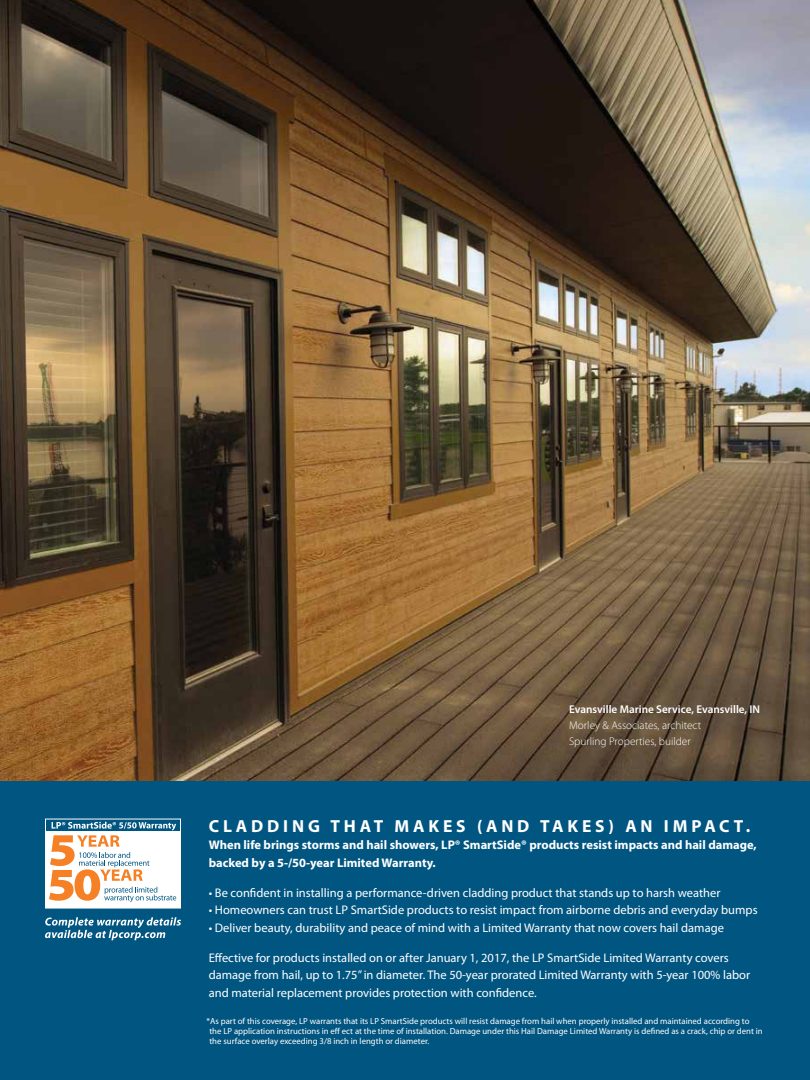
<style>
.page{position:relative;width:810px;height:1080px;background:#fff}
.page>*{position:absolute;margin:0;border:0;box-sizing:border-box;transform-origin:0 0}
.t1{font:700 17.5px "Myriad Pro";letter-spacing:.22em;color:#fff}
.t2{font:12.5px/17.5px "Myriad Pro";color:#fff}
.t3{font:700 12.5px/17.5px "Myriad Pro";color:#fff}
.t4{font:300 11.25px/16.2px "Myriad Pro";color:#fff}
.t5{font:600 11.25px "Myriad Pro";color:#fff}
.t6{font:8.75px/10px "Myriad Pro";color:#fff}
</style>
<div class="page">
<img style="left:0;top:0;width:810px;height:781px">
<div style="left:0;top:781px;width:810px;height:299px;background:#005581"></div>
<svg style="left:45px;top:819px;width:136px;height:90px;background:#dad2ca"></svg>
<svg style="left:45px;top:917px;width:136px;height:23px"></svg>
<p class="t5" style="left:569px;top:702px;width:193px">Evansville Marine Service, Evansville, IN</p>
<p class="t4" style="left:569px;top:717px;width:134px">Morley &amp; Associates, architect<br>Spurling Properties, builder</p>
<h1 class="t1" style="left:209px;top:814px;width:543px">CLADDING THAT MAKES (AND TAKES) AN IMPACT.</h1>
<p class="t3" style="left:209px;top:836px;width:549px">When life brings storms and hail showers, LP® SmartSide® products resist impacts and hail damage, backed by a 5-/50-year Limited Warranty.</p>
<p class="t2" style="left:209px;top:884px;width:513px">• Be confident in installing a performance-driven cladding product that stands up to harsh weather</p>
<p class="t2" style="left:209px;top:901px;width:550px">• Homeowners can trust LP SmartSide products to resist impact from airborne debris and everyday bumps</p>
<p class="t2" style="left:209px;top:919px;width:517px">• Deliver beauty, durability and peace of mind with a Limited Warranty that now covers hail damage</p>
<p class="t2" style="left:209px;top:949px;width:543px">Effective for products installed on or after January 1, 2017, the LP SmartSide Limited Warranty covers damage from hail, up to 1.75” in diameter. The 50-year prorated Limited Warranty with 5-year 100% labor and material replacement provides protection with confidence.</p>
<p class="t6" style="left:209px;top:1016px;width:555px;text-indent:-3px">*As part of this coverage, LP warrants that its LP SmartSide products will resist damage from hail when properly installed and maintained according to the LP application instructions in eff ect at the time of installation. Damage under this Hail Damage Limited Warranty is defined as a crack, chip or dent in the surface overlay exceeding 3/8 inch in length or diameter.</p>
</div>
